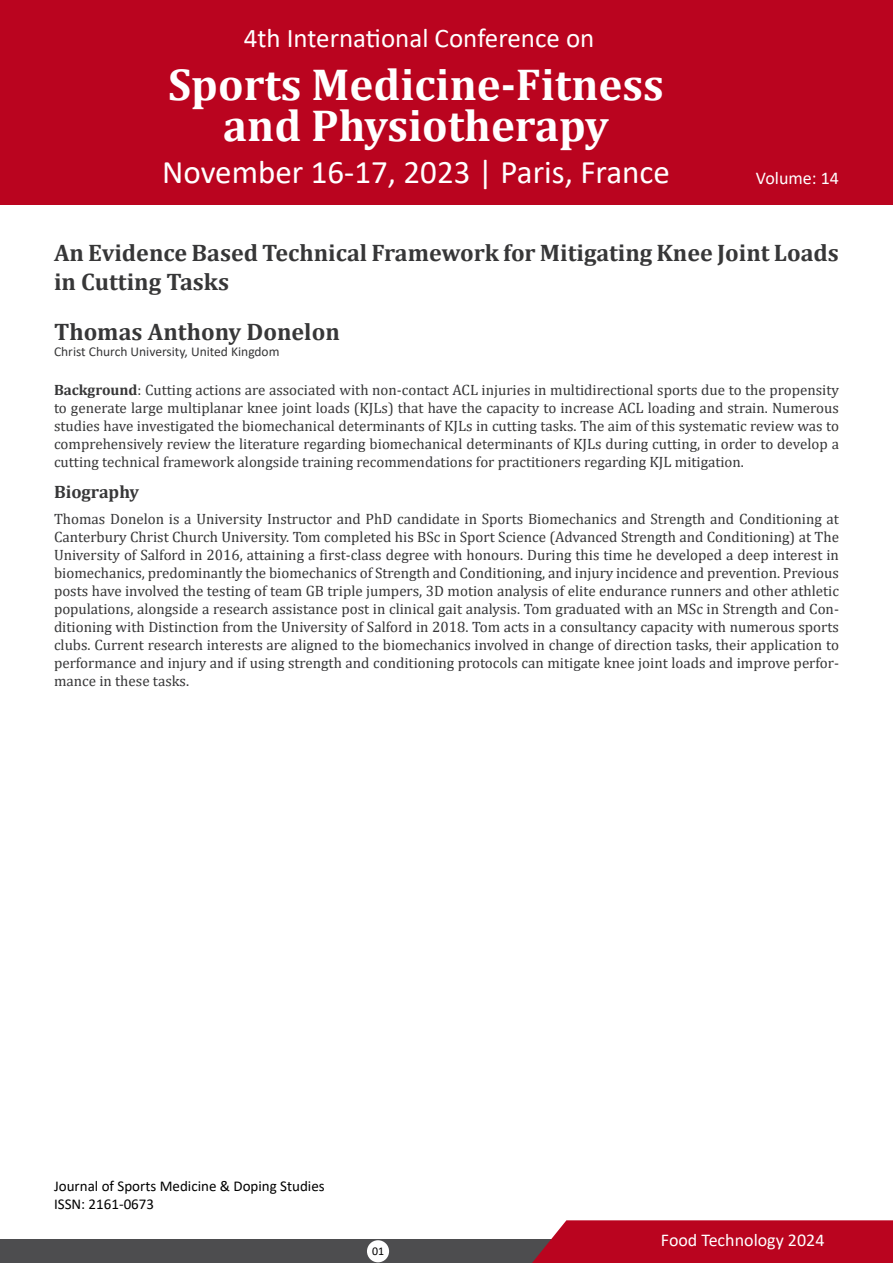
<style>
.page{position:relative;width:893px;height:1263px;background:#fff}
.page>*{position:absolute;margin:0;border:0;box-sizing:border-box;transform-origin:0 0}
.t1{font:700 45px/40.5px "Cambria";color:#fff;text-align:center}
.t2{font:33px "Calibri";color:#fff}
.t3{font:27px "Calibri";color:#fff}
.t4{font:700 24px/28.8px "Cambria";color:#373738}
.t5{font:18px "Calibri";color:#fff}
.t6{font:700 18px "Cambria";color:#373738}
.t7{font:15px/18px "Cambria";color:#373738;text-align:justify}
.t8{font:15px/18px "Calibri";color:#000}
.t9{font:13.5px "Calibri";color:#373738}
.t10{font:11.85px "Calibri";color:#000}
.s1{font-weight:700}
</style>
<div class="page">
<div style="left:0;top:1239px;width:591px;height:24px;background:#4d4d4f"></div>
<div style="left:0;top:0;width:893px;height:204px;background:#ba041f"></div>
<svg style="left:532px;top:1220px;width:361px;height:43px;background:#bb0f28"></svg>
<div style="left:367px;top:1240px;width:22px;height:22px;background:#fff;border-radius:50%"></div>
<h3 class="t3" style="left:244px;top:19px;width:352px">4th International Conference on</h3>
<h1 class="t1" style="left:168px;top:63px;width:497px">Sports Medicine-Fitness and Physiotherapy</h1>
<h2 class="t2" style="left:162px;top:149px;width:509px">November 16-17, 2023 | Paris, France</h2>
<p class="t5" style="left:756px;top:166px;width:85px">Volume: 14</p>
<h3 class="t4" style="left:54px;top:238px;width:786px">An Evidence Based Technical Framework for Mitigating Knee Joint Loads in Cutting Tasks</h3>
<h3 class="t4" style="left:54px;top:317px;width:287px">Thomas Anthony Donelon</h3>
<p class="t9" style="left:54px;top:342px;width:227px">Christ Church University, United Kingdom</p>
<p class="t7" style="left:54px;top:381px;width:786px"><span class="s1">Background</span>: Cutting actions are associated with non-contact ACL injuries in multidirectional sports due to the propensity to generate large multiplanar knee joint loads (KJLs) that have the capacity to increase ACL loading and strain. Numerous studies have investigated the biomechanical determinants of KJLs in cutting tasks. The aim of this systematic review was to comprehensively review the literature regarding biomechanical determinants of KJLs during cutting, in order to develop a cutting technical framework alongside training recommendations for practitioners regarding KJL mitigation.</p>
<p class="t6" style="left:54px;top:479px;width:87px">Biography</p>
<p class="t7" style="left:54px;top:510px;width:786px">Thomas Donelon is a University Instructor and PhD candidate in Sports Biomechanics and Strength and Conditioning at Canterbury Christ Church University. Tom completed his BSc in Sport Science (Advanced Strength and Conditioning) at The University of Salford in 2016, attaining a first-class degree with honours. During this time he developed a deep interest in biomechanics, predominantly the biomechanics of Strength and Conditioning, and injury incidence and prevention. Previous posts have involved the testing of team GB triple jumpers, 3D motion analysis of elite endurance runners and other athletic populations, alongside a research assistance post in clinical gait analysis. Tom graduated with an MSc in Strength and Con&shy;ditioning with Distinction from the University of Salford in 2018. Tom acts in a consultancy capacity with numerous sports clubs. Current research interests are aligned to the biomechanics involved in change of direction tasks, their application to performance and injury and if using strength and conditioning protocols can mitigate knee joint loads and improve perfor&shy;mance in these tasks.</p>
<p class="t8" style="left:54px;top:1176px;width:272px">Journal of Sports Medicine &amp; Doping Studies<br>ISSN: 2161-0673</p>
<p class="t10" style="left:372px;top:1243px;width:14px">01</p>
<p class="t5" style="left:661px;top:1228px;width:165px">Food Technology 2024</p>
</div>
